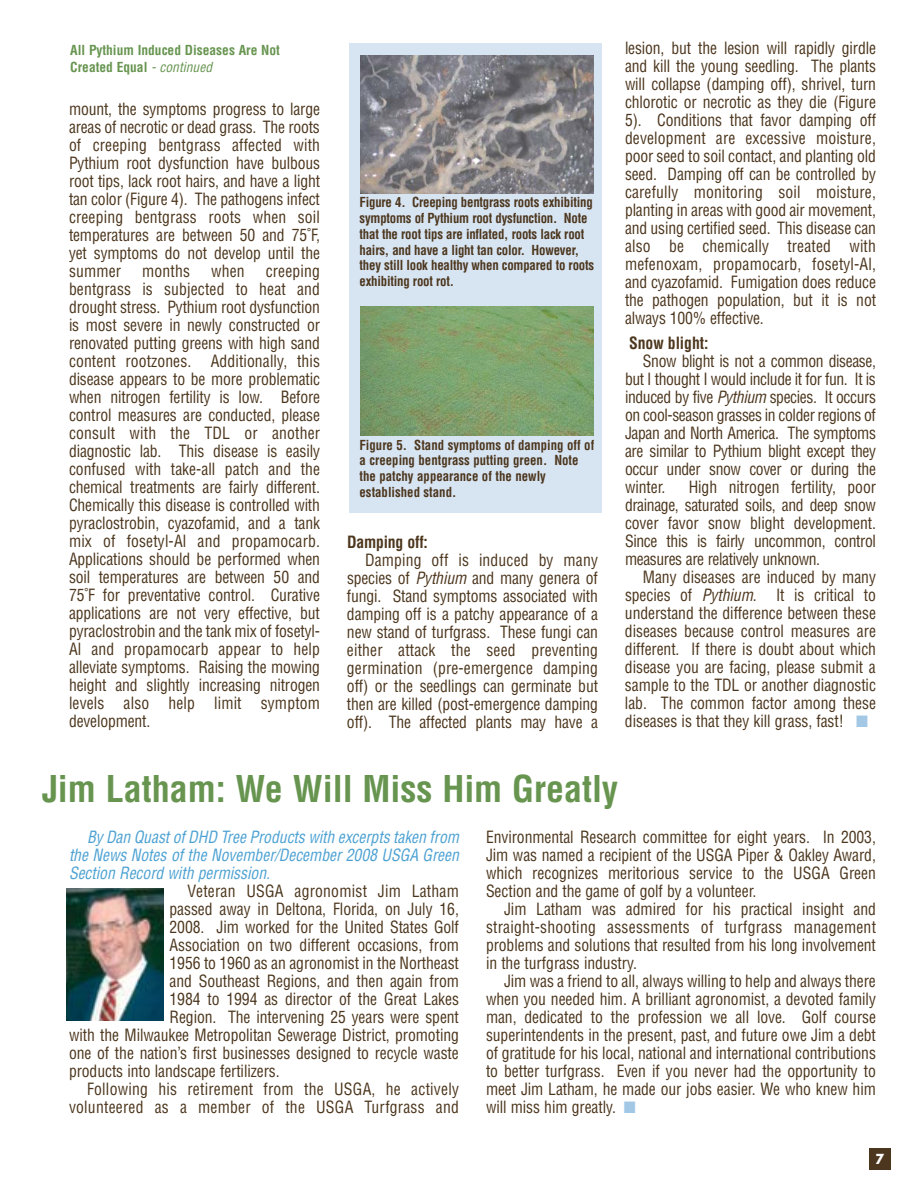
<style>
.page{position:relative;width:918px;height:1188px;background:#fff}
.page>*{position:absolute;margin:0;border:0;box-sizing:border-box;transform-origin:0 0}
.t1{font:700 condensed 36px "Helvetica";color:#679550}
.t2{font:condensed 16.5px/18px "Helvetica";letter-spacing:-.005em;color:#4c361d;text-align:justify;scale:.95 1}
.t3{font:condensed 16.5px "Helvetica";letter-spacing:-.025em;color:#4c361d;scale:.95 1}
.t4{font:condensed 16.5px "Helvetica";letter-spacing:.015em;color:#4c361d;scale:.95 1}
.t5{font:italic condensed 16.5px "Helvetica";color:#4ca1d2;scale:.95 1}
.t6{font:700 condensed 16.5px "Helvetica";letter-spacing:-.01em;color:#4c361d;scale:.95 1}
.t7{font:700 condensed 13.5px/15.8px "Helvetica";letter-spacing:-.015em;color:#4c361d;scale:.95 1}
.t8{font:700 condensed 13.5px/16.2px "Helvetica";color:#679550}
.t9{font:700 13.5px "Futura";color:#fff;scale:.95 1}
.s1{font-weight:400;font-style:italic}
.s2{font-style:italic}
.s3{color:#a3c8e6}
</style>
<div class="page">
<div style="left:869px;top:1148px;width:22px;height:22px;background:#4c361d"></div>
<div style="left:350px;top:44px;width:252px;height:469px;background:#d7e4f2"></div>
<img style="left:361px;top:56px;width:232px;height:137px">
<img style="left:361px;top:306px;width:232px;height:130px">
<img style="left:66px;top:889px;width:98px;height:132px">
<p class="t8" style="left:70px;top:44px;width:211px">All Pythium Induced Diseases Are Not<br>Created Equal <span class="s1">- continued</span></p>
<p class="t2" style="left:69px;top:101px;width:266px">mount, the symptoms progress to large areas of necrotic or dead grass. The roots of creeping bentgrass affected with Pythium root dysfunction have bulbous root tips, lack root hairs, and have a light tan color (Figure 4). The pathogens infect creeping bentgrass roots when soil temperatures are between 50 and 75˚F, yet symptoms do not develop until the summer</p>
<p class="t2" style="left:69px;top:263px;width:266px;text-indent:197px">creeping bentgrass is subjected to heat and drought stress. Pythium root dysfunction is most severe in newly constructed or renovated putting greens with high sand content rootzones. Additionally, this disease appears to be more problematic when nitrogen fertility is low. Before control measures are conducted, please consult with the TDL or another diagnostic lab. This disease is easily confused with take-all patch and the chemical treatments are fairly different.<br>Chemically this disease is controlled with pyraclostrobin, cyazofamid, and a tank mix of fosetyl-Al and propamocarb.<br>Applications should be performed when soil temperatures are between 50 and 75˚F for preventative control. Curative applications are not very effective, but pyraclostrobin and the tank mix of fosetyl-Al and propamocarb appear to help alleviate symptoms. Raising the mowing height and slightly increasing nitrogen levels also help limit symptom development.</p>
<p class="t2" style="left:142px;top:263px;width:52px">months</p>
<p class="t2" style="left:211px;top:263px;width:37px">when</p>
<p class="t7" style="left:360px;top:196px;width:248px">Figure 4. Creeping bentgrass roots exhibiting symptoms of Pythium root dysfunction. Note that the root tips are inflated, roots lack root hairs, and have a light tan color. However, they still look healthy when compared to roots exhibiting root rot.</p>
<p class="t7" style="left:360px;top:438px;width:249px">Figure 5. Stand symptoms of damping off of a creeping bentgrass putting green. Note the patchy appearance of the newly established stand.</p>
<p class="t6" style="left:347px;top:535px;width:87px">Damping off:</p>
<p class="t2" style="left:365px;top:552px;width:247px">Damping off is induced by many</p>
<p class="t2" style="left:347px;top:570px;width:266px">species of <span class="s2">Pythium</span> and many genera of</p>
<p class="t2" style="left:347px;top:588px;width:266px">fungi. Stand symptoms associated with</p>
<p class="t2" style="left:347px;top:606px;width:266px">damping off is a patchy appearance of a</p>
<p class="t2" style="left:347px;top:624px;width:266px">new stand of turfgrass. These fungi can</p>
<p class="t2" style="left:347px;top:642px;width:266px">either attack the seed preventing</p>
<p class="t2" style="left:347px;top:660px;width:266px">germination (pre-emergence damping</p>
<p class="t2" style="left:347px;top:678px;width:266px">off) or the seedlings can germinate but</p>
<p class="t2" style="left:347px;top:696px;width:266px">then are killed (post-emergence damping</p>
<p class="t2" style="left:347px;top:714px;width:266px">off). The affected plants may have a</p>
<p class="t2" style="left:625px;top:41px;width:266px">lesion, but the lesion will rapidly girdle and kill the young seedling. The plants will collapse (damping off), shrivel, turn chlorotic or necrotic as they die (Figure 5). Conditions that favor damping off development are excessive moisture, poor seed to soil contact, and planting old seed. Damping off can be controlled by carefully monitoring soil moisture, planting in areas with good air movement, and using certified seed. This disease can also be chemically treated with mefenoxam, propamocarb, fosetyl-Al, and cyazofamid. Fumigation does reduce the pathogen population, but it is not always 100% effective.</p>
<p class="t6" style="left:629px;top:336px;width:85px">Snow blight:</p>
<p class="t3" style="left:643px;top:354px;width:247px">Snow blight is not a common disease,</p>
<p class="t3" style="left:625px;top:372px;width:266px">but I thought I would include it for fun. It is</p>
<p class="t3" style="left:625px;top:390px;width:266px">induced by five <span class="s2">Pythium</span>species. It occurs</p>
<p class="t3" style="left:625px;top:408px;width:266px">on cool-season grasses in colder regions of</p>
<p class="t3" style="left:625px;top:426px;width:266px">Japan and North America. The symptoms</p>
<p class="t3" style="left:625px;top:444px;width:266px">are similar to Pythium blight except they</p>
<p class="t3" style="left:625px;top:462px;width:266px">occur under snow cover or during the</p>
<p class="t2" style="left:625px;top:479px;width:44px">winter.</p>
<p class="t2" style="left:689px;top:479px;width:199px">High nitrogen fertility, poor</p>
<p class="t3" style="left:625px;top:498px;width:266px">drainage, saturated soils, and deep snow</p>
<p class="t2" style="left:625px;top:515px;width:266px">cover favor snow blight development.</p>
<p class="t3" style="left:625px;top:534px;width:266px">Since this is fairly uncommon, control</p>
<p class="t3" style="left:625px;top:552px;width:207px">measures are relatively unknown.</p>
<p class="t2" style="left:643px;top:569px;width:247px">Many diseases are induced by many</p>
<p class="t2" style="left:625px;top:587px;width:266px">species of <span class="s2">Pythium</span>. It is critical to</p>
<p class="t2" style="left:625px;top:605px;width:266px">understand the difference between these</p>
<p class="t2" style="left:625px;top:623px;width:266px">diseases because control measures are</p>
<p class="t2" style="left:625px;top:641px;width:266px">different. If there is doubt about which</p>
<p class="t2" style="left:625px;top:659px;width:266px">disease you are facing, please submit a</p>
<p class="t2" style="left:625px;top:677px;width:266px">sample to the TDL or another diagnostic</p>
<p class="t2" style="left:625px;top:695px;width:266px">lab. The common factor among these</p>
<p class="t2" style="left:625px;top:713px;width:257px">diseases is that they kill grass, fast! <span class="s3">■</span></p>
<p class="t1" style="left:42px;top:775px;width:578px">Jim Latham: We Will Miss Him Greatly</p>
<p class="t5" style="left:87px;top:831px;width:396px">By Dan QuastofDHD Tree Products with excerpts taken from</p>
<p class="t5" style="left:69px;top:849px;width:415px">the News Notes of the November/December 2008 USGA Green</p>
<p class="t5" style="left:69px;top:867px;width:217px">Section Record with permission.</p>
<p class="t4" style="left:188px;top:885px;width:287px">Veteran USGA agronomist Jim Latham</p>
<p class="t2" style="left:170px;top:902px;width:306px">passed away in Deltona, Florida, on July 16,</p>
<p class="t2" style="left:170px;top:920px;width:306px">2008. Jim worked for the United States Golf</p>
<p class="t2" style="left:170px;top:938px;width:306px">Association on two different occasions, from</p>
<p class="t2" style="left:170px;top:956px;width:306px">1956 to 1960 as an agronomist in the Northeast</p>
<p class="t2" style="left:170px;top:974px;width:306px">and Southeast Regions, and then again from</p>
<p class="t2" style="left:170px;top:992px;width:306px">1984 to 1994 as director of the Great Lakes</p>
<p class="t2" style="left:170px;top:1010px;width:306px">Region. The intervening 25 years were spent</p>
<p class="t2" style="left:69px;top:1028px;width:412px">with the Milwaukee Metropolitan Sewerage District, promoting</p>
<p class="t2" style="left:69px;top:1046px;width:412px">one of the nation’s first businesses designed to recycle waste</p>
<p class="t2" style="left:69px;top:1064px;width:223px">products into landscape fertilizers.</p>
<p class="t4" style="left:87px;top:1083px;width:393px">Following his retirement from the USGA, he actively</p>
<p class="t4" style="left:69px;top:1101px;width:412px">volunteered as a member of the USGA Turfgrass and</p>
<p class="t2" style="left:486px;top:830px;width:412px">Environmental Research committee for eight years. In 2003,</p>
<p class="t2" style="left:486px;top:848px;width:412px">Jim was named a recipient of the USGA Piper &amp; Oakley Award,</p>
<p class="t2" style="left:486px;top:866px;width:412px">which recognizes meritorious service to the USGA Green</p>
<p class="t2" style="left:486px;top:884px;width:286px">Section and the game of golf by a volunteer.</p>
<p class="t2" style="left:504px;top:902px;width:393px">Jim Latham was admired for his practical insight and</p>
<p class="t4" style="left:486px;top:921px;width:412px">straight-shooting assessments of turfgrass management</p>
<p class="t2" style="left:486px;top:938px;width:412px">problems and solutions that resulted from his long involvement</p>
<p class="t2" style="left:486px;top:956px;width:161px">in the turfgrass industry.</p>
<p class="t2" style="left:504px;top:974px;width:393px">Jim was a friend to all, always willing to help and always there</p>
<p class="t2" style="left:486px;top:992px;width:412px">when you needed him. A brilliant agronomist, a devoted family</p>
<p class="t2" style="left:486px;top:1010px;width:412px">man, dedicated to the profession we all love. Golf course</p>
<p class="t2" style="left:486px;top:1028px;width:412px">superintendents in the present, past, and future owe Jim a debt</p>
<p class="t2" style="left:486px;top:1046px;width:412px">of gratitude for his local, national and international contributions</p>
<p class="t2" style="left:486px;top:1064px;width:412px">to better turfgrass. Even if you never had the opportunity to</p>
<p class="t2" style="left:486px;top:1082px;width:412px">meet Jim Latham, he made our jobs easier. We who knew him</p>
<p class="t2" style="left:486px;top:1100px;width:159px">will miss him greatly. <span class="s3">■</span></p>
<p class="t9" style="left:876px;top:1152px;width:11px">7</p>
</div>
